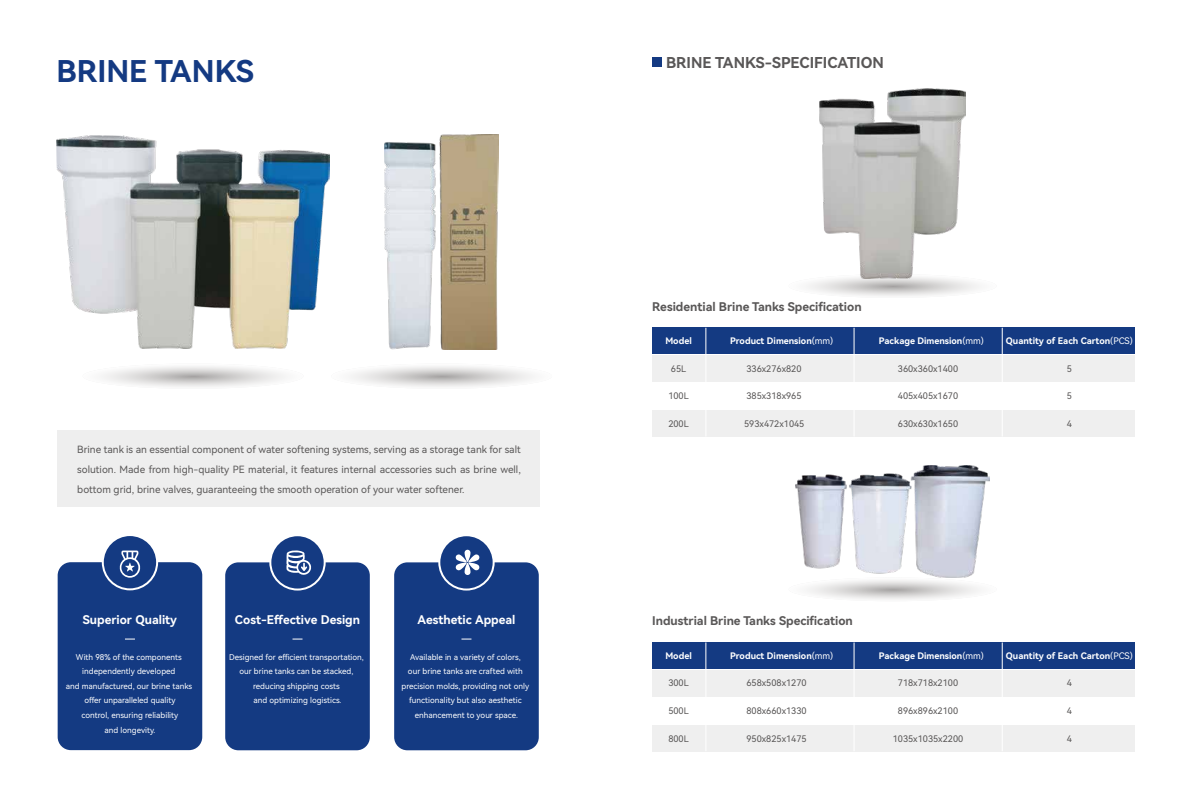
<style>
.page{position:relative;width:1191px;height:808px;background:#fff}
.page>*{position:absolute;margin:0;border:0;box-sizing:border-box;transform-origin:0 0}
.t1{font:30px "Harmony OS Sans SC Bold";color:#143a82}
.t2{font:15px "Harmony OS Sans SC Bold";color:#595757}
.t3{font:12px "Harmony OS Sans SC Bold";color:#595757}
.t4{font:12px "Harmony OS Sans SC Bold";color:#fff}
.t5{font:10px/20px "Harmony OS Sans SC";color:#595757;text-align:justify}
.t6{font:9px "Harmony OS Sans SC";color:#595757}
.t7{font:9px "Harmony OS Sans SC Bold";color:#fff}
.t8{font:8px/14.6px "Harmony OS Sans SC";color:#fff;text-align:center}
.s1{font-family:"Harmony OS Sans SC"}
</style>
<div class="page">
<div style="left:652px;top:355px;width:482px;height:26px;background:#efefef"></div>
<div style="left:652px;top:411px;width:482px;height:26px;background:#efefef"></div>
<div style="left:652px;top:328px;width:482px;height:26px;background:#143a82"></div>
<hr style="left:705px;top:328px;width:1px;height:109px;background:#fff">
<hr style="left:853px;top:328px;width:1px;height:109px;background:#fff">
<hr style="left:1001px;top:328px;width:1px;height:109px;background:#fff">
<svg style="left:788px;top:274px;width:208px;height:24px"></svg>
<svg style="left:788px;top:577px;width:208px;height:24px"></svg>
<div style="left:58px;top:430px;width:482px;height:77px;background:#eee"></div>
<img style="left:56px;top:136px;width:274px;height:213px">
<img style="left:385px;top:135px;width:113px;height:214px">
<div style="left:225px;top:562px;width:145px;height:188px;background:#143a82;border-radius:13px"></div>
<div style="left:394px;top:562px;width:145px;height:188px;background:#143a82;border-radius:13px"></div>
<div style="left:58px;top:562px;width:144px;height:188px;background:#143a82;border-radius:13px"></div>
<div style="left:103px;top:535px;width:54px;height:54px;background:#143a82;border-radius:50%"></div>
<div style="left:102px;top:534px;width:56px;height:56px;border:2px solid #fff;border-radius:50%"></div>
<div style="left:270px;top:535px;width:55px;height:54px;background:#143a82;border-radius:50%"></div>
<div style="left:269px;top:534px;width:57px;height:56px;border:2px solid #fff;border-radius:50%"></div>
<div style="left:439px;top:535px;width:54px;height:54px;background:#143a82;border-radius:50%"></div>
<div style="left:438px;top:534px;width:56px;height:56px;border:2px solid #fff;border-radius:50%"></div>
<svg style="left:119px;top:550px;width:22px;height:28px"></svg>
<svg style="left:286px;top:550px;width:25px;height:25px"></svg>
<svg style="left:455px;top:550px;width:25px;height:25px"></svg>
<svg style="left:83px;top:363px;width:220px;height:26px"></svg>
<svg style="left:331px;top:363px;width:221px;height:26px"></svg>
<div style="left:652px;top:58px;width:9px;height:9px;background:#143a82"></div>
<div style="left:652px;top:670px;width:482px;height:26px;background:#efefef"></div>
<div style="left:652px;top:725px;width:482px;height:26px;background:#efefef"></div>
<div style="left:652px;top:642px;width:482px;height:26px;background:#143a82"></div>
<hr style="left:705px;top:642px;width:1px;height:109px;background:#fff">
<hr style="left:853px;top:642px;width:1px;height:109px;background:#fff">
<hr style="left:1001px;top:642px;width:1px;height:109px;background:#fff">
<img style="left:819px;top:89px;width:147px;height:189px">
<img style="left:795px;top:466px;width:194px;height:111px">
<h1 class="t1" style="left:57px;top:50px;width:199px">BRINE TANKS</h1>
<p class="t5" style="left:77px;top:439px;width:445px">Brine tank is an essential component of water softening systems, serving as a storage tank for salt solution. Made from high-quality PE material, it features internal accessories such as brine well, bottom grid, brine valves, guaranteeing the smooth operation of your water softener.</p>
<h3 class="t4" style="left:83px;top:612px;width:96px">Superior Quality</h3>
<p class="t8" style="left:66px;top:649px;width:128px">With 98% of the components independently developed<br>and manufactured, our brine tanks offer unparalleled quality<br>control, ensuring reliability<br>and longevity.</p>
<h3 class="t4" style="left:235px;top:612px;width:126px">Cost-Effective Design</h3>
<p class="t8" style="left:229px;top:649px;width:136px">Designed for efficient transportation, our brine tanks can be stacked, reducing shipping costs<br>and optimizing logistics.</p>
<h3 class="t4" style="left:417px;top:612px;width:100px">Aesthetic Appeal</h3>
<p class="t8" style="left:401px;top:649px;width:129px">Available in a variety of colors,<br>our brine tanks are crafted with precision molds, providing not only functionality but also aesthetic enhancement to your space.</p>
<h2 class="t2" style="left:666px;top:52px;width:219px">BRINE TANKS-SPECIFICATION</h2>
<h3 class="t3" style="left:652px;top:298px;width:211px">Residential Brine Tanks Specification</h3>
<p class="t7" style="left:665px;top:334px;width:28px">Model</p>
<p class="t6" style="left:671px;top:362px;width:17px">65L</p>
<p class="t6" style="left:668px;top:390px;width:22px">100L</p>
<p class="t6" style="left:668px;top:417px;width:22px">200L</p>
<p class="t7" style="left:730px;top:334px;width:105px">Product Dimension<span class="s1">(mm)</span></p>
<p class="t6" style="left:746px;top:362px;width:57px">336x276x820</p>
<p class="t6" style="left:746px;top:390px;width:57px">385x318x965</p>
<p class="t6" style="left:744px;top:417px;width:62px">593x472x1045</p>
<p class="t7" style="left:878px;top:334px;width:107px">Package Dimension<span class="s1">(mm)</span></p>
<p class="t6" style="left:898px;top:362px;width:62px">360x360x1400</p>
<p class="t6" style="left:898px;top:390px;width:62px">405x405x1670</p>
<p class="t6" style="left:898px;top:417px;width:62px">630x630x1650</p>
<p class="t7" style="left:1006px;top:334px;width:128px">Quantity of Each Carton<span class="s1">(PCS)</span></p>
<p class="t6" style="left:1067px;top:362px;width:7px">5</p>
<p class="t6" style="left:1067px;top:390px;width:7px">5</p>
<p class="t6" style="left:1067px;top:417px;width:7px">4</p>
<h3 class="t3" style="left:652px;top:613px;width:202px">Industrial Brine Tanks Specification</h3>
<p class="t7" style="left:665px;top:649px;width:28px">Model</p>
<p class="t6" style="left:668px;top:677px;width:22px">300L</p>
<p class="t6" style="left:668px;top:704px;width:22px">500L</p>
<p class="t6" style="left:668px;top:732px;width:22px">800L</p>
<p class="t7" style="left:730px;top:649px;width:105px">Product Dimension<span class="s1">(mm)</span></p>
<p class="t7" style="left:878px;top:649px;width:107px">Package Dimension<span class="s1">(mm)</span></p>
<p class="t7" style="left:1006px;top:649px;width:128px">Quantity of Each Carton<span class="s1">(PCS)</span></p>
<p class="t6" style="left:898px;top:677px;width:62px">718x718x2100</p>
<p class="t6" style="left:898px;top:704px;width:62px">896x896x2100</p>
<p class="t6" style="left:892px;top:732px;width:72px">1035x1035x2200</p>
<p class="t6" style="left:746px;top:677px;width:62px">658x508x1270</p>
<p class="t6" style="left:746px;top:704px;width:62px">808x660x1330</p>
<p class="t6" style="left:746px;top:732px;width:62px">950x825x1475</p>
<p class="t6" style="left:1067px;top:677px;width:7px">4</p>
<p class="t6" style="left:1067px;top:704px;width:7px">4</p>
<p class="t6" style="left:1067px;top:732px;width:7px">4</p>
</div>
